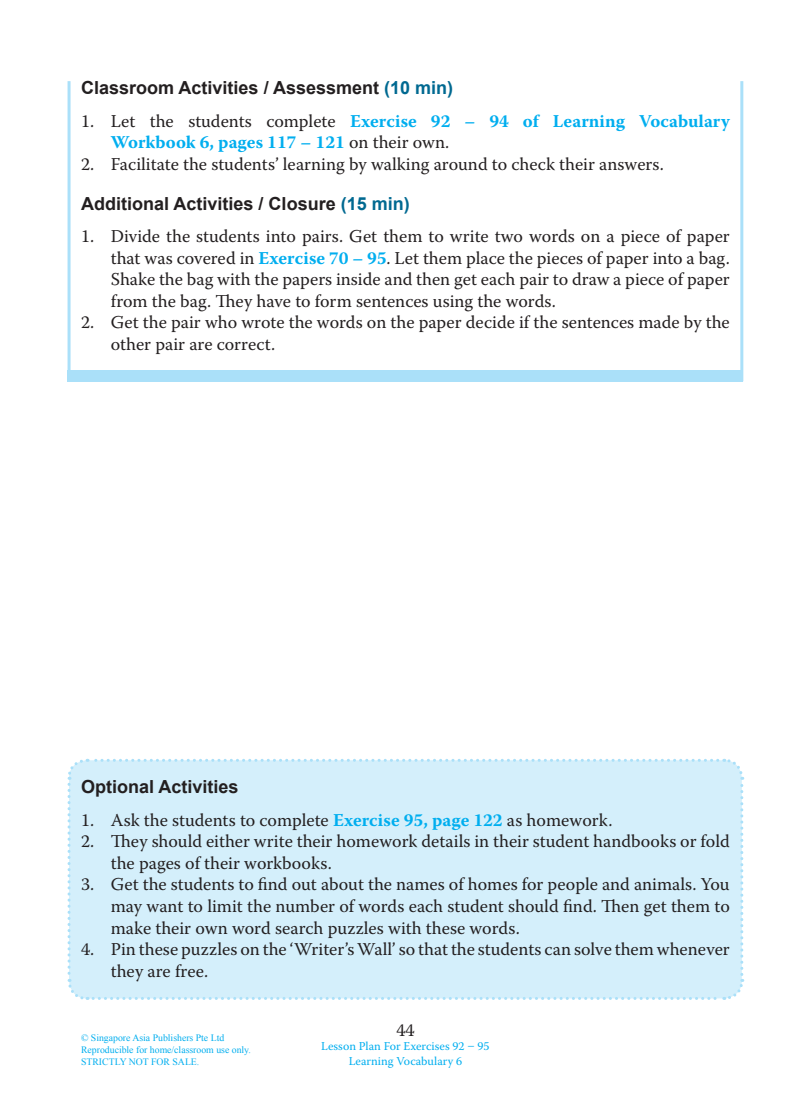
<style>
.page{position:relative;width:811px;height:1108px;background:#fff}
.page>*{position:absolute;margin:0;border:0;box-sizing:border-box;transform-origin:0 0}
._1{font:18px/21.6px "Warnock Pro";color:#231f20}
.little_title{font:700 18px "Arial";color:#231f20}
._1-2{font:700 18px/21.6px "Warnock Pro";color:#00aeef}
.t1{font:12px "Warnock Pro";color:#00aeef}
.t2{font:9.75px/11.7px "Times New Roman";color:#00aeef}
.s1{color:#006991}
.s2{font-weight:400;color:#231f20}
.s3{font-weight:700;color:#00aeef}
</style>
<div class="page">
<svg style="left:67px;top:81px;width:677px;height:301px"></svg>
<div style="left:67px;top:369px;width:675px;height:12px;background:#aae0f9"></div>
<div style="left:67px;top:758px;width:677px;height:242px;background:#d4effb"></div>
<svg style="left:338px;top:193px;width:74px;height:24px"></svg>
<p class="little_title" style="left:81px;top:76px;width:373px">Classroom Activities / Assessment <span class="s1">(10 min)</span></p>
<p class="_1-2" style="left:111px;top:110px;width:620px;text-indent:-30px"><span class="s2">1. Let the students complete</span> Exercise 92 – 94 of Learning Vocabulary<br>Workbook 6, pages 117 – 121 <span class="s2">on their own.</span></p>
<p class="_1" style="left:81px;top:153px;width:584px">2. Facilitate the students’ learning by walking around to check their answers.</p>
<p class="little_title" style="left:81px;top:191px;width:330px">Additional Activities / Closure <span class="s1">(15 min)</span></p>
<p class="_1" style="left:111px;top:225px;width:620px;text-align:justify;text-indent:-30px">1. Divide the students into pairs. Get them to write two words on a piece of paper that was covered in <span class="s3">Exercise 70 – 95</span>. Let them place the pieces of paper into a bag.<br>Shake the bag with the papers inside and then get each pair to draw a piece of paper from the bag. They have to form sentences using the words.</p>
<p class="_1" style="left:111px;top:311px;width:620px;text-indent:-30px">2. Get the pair who wrote the words on the paper decide if the sentences made by the other pair are correct.</p>
<p class="little_title" style="left:81px;top:774px;width:159px">Optional Activities</p>
<p class="_1" style="left:81px;top:808px;width:532px">1. Ask the students to complete <span class="s3">Exercise 95, page 122</span> as homework.</p>
<p class="_1" style="left:111px;top:829px;width:620px;text-indent:-30px">2. They should either write their homework details in their student handbooks or fold the pages of their workbooks.</p>
<p class="_1" style="left:111px;top:873px;width:620px;text-align:justify;text-indent:-30px">3. Get the students to find out about the names of homes for people and animals. You may want to limit the number of words each student should find. Then get them to make their own word search puzzles with these words.</p>
<p class="_1" style="left:111px;top:937px;width:620px;text-indent:-30px">4. Pin these puzzles on the ‘Writer’s Wall’ so that the students can solve them whenever they are free.</p>
<p class="t2" style="left:81px;top:1031px;width:171px">© Singapore Asia Publishers Pte Ltd<br>Reproducible for home/classroom use only.<br>STRICTLY NOT FOR SALE.</p>
<p class="_1" style="left:396px;top:1018px;width:20px">44</p>
<p class="t1" style="left:321px;top:1038px;width:170px">Lesson Plan For Exercises 92 – 95</p>
<p class="t1" style="left:348px;top:1052px;width:115px">Learning Vocabulary 6</p>
</div>
